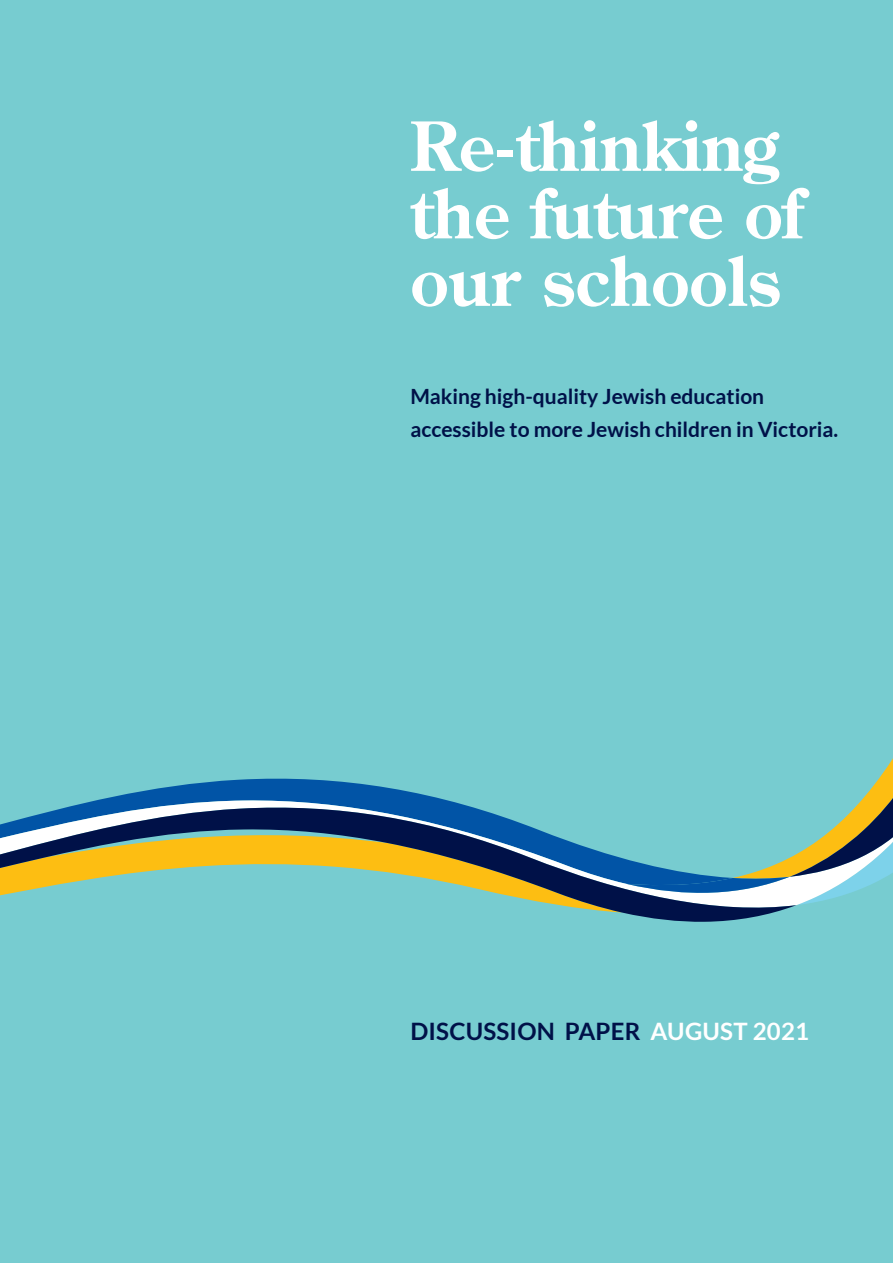
<style>
.page{position:relative;width:893px;height:1263px;background:#77ccd0}
.page>*{position:absolute;margin:0;border:0;box-sizing:border-box;transform-origin:0 0}
.H2_-_white{font:700 67.5px/67.5px "Century Old Style Std";letter-spacing:-.005em;color:#fff}
.t1{font:700 24px "Lato";letter-spacing:.01em;color:#001148}
.t2{font:700 21px/33px "Lato";color:#001148}
.s1{color:#fff}
</style>
<div class="page">
<svg style="left:0;top:758px;width:893px;height:164px"></svg>
<p class="H2_-_white" style="left:410px;top:111px;width:394px">Re-thinking the future of our schools</p>
<p class="t2" style="left:410px;top:379px;width:429px">Making high-quality Jewish education accessible to more Jewish children in Victoria.</p>
<p class="t1" style="left:410px;top:1017px;width:400px">DISCUSSION PAPER <span class="s1">AUGUST 2021</span></p>
</div>
